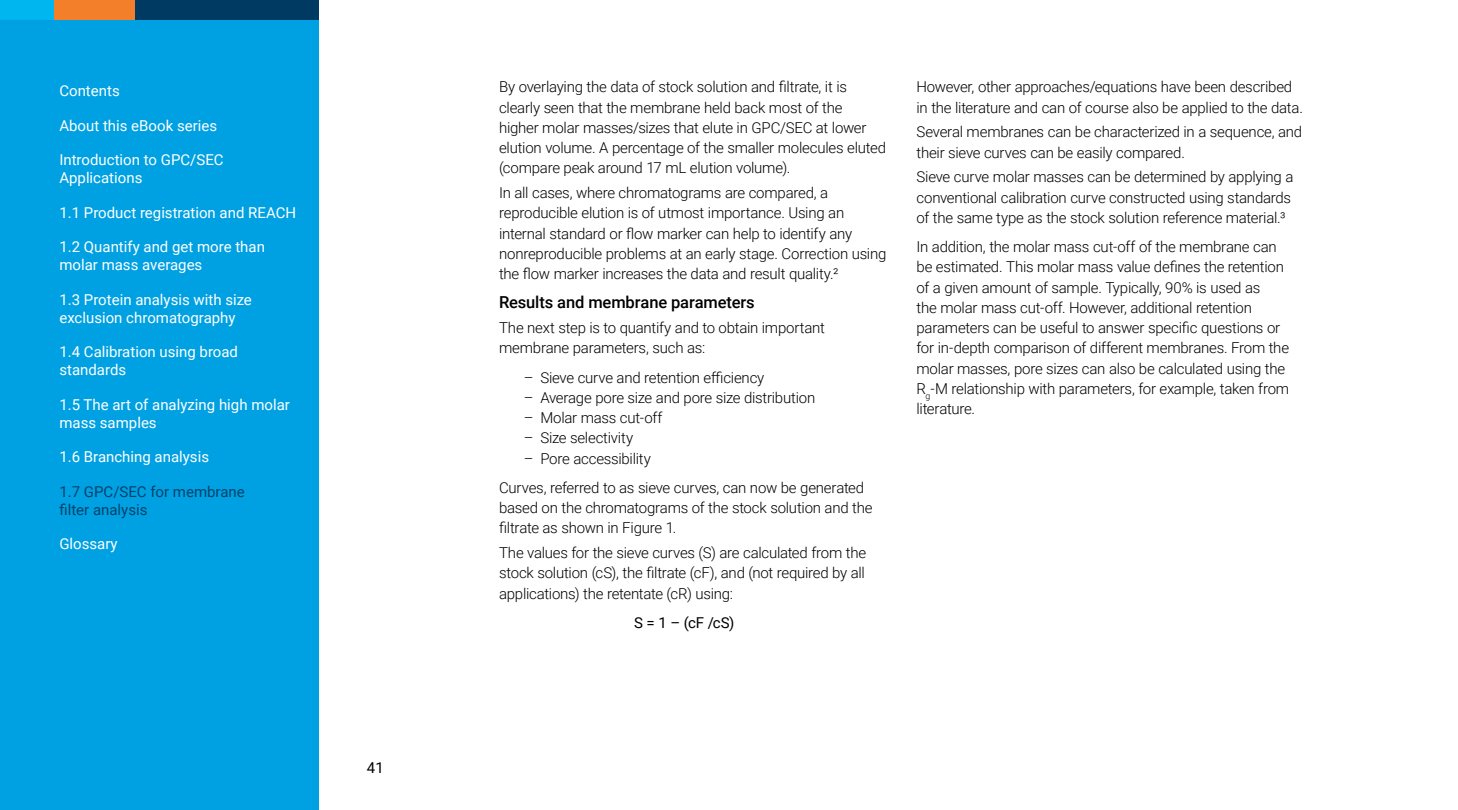
<style>
.page{position:relative;width:1458px;height:810px;background:#fff}
.page>*{position:absolute;margin:0;border:0;box-sizing:border-box;transform-origin:0 0}
.t1{font:500 16.5px "Roboto";letter-spacing:-.01em;color:#000}
.t2{font:300 15px/20.2px "Roboto";letter-spacing:-.015em;color:#000}
.Side_TOC{font:15px/18px "Roboto";color:#fff}
.Side_TOC-2{font:15px/18px "Roboto";color:#00426a}
.t3{font:15px "Roboto";color:#000}
</style>
<div class="page">
<div style="left:0;top:0;width:319px;height:810px;background:#00a1e3"></div>
<div style="left:0;top:0;width:54px;height:20px;background:#00b6ef"></div>
<div style="left:54px;top:0;width:81px;height:20px;background:#f47f2a"></div>
<div style="left:135px;top:0;width:184px;height:20px;background:#003a63"></div>
<p class="Side_TOC" style="left:59px;top:81px;width:62px">Contents</p>
<p class="Side_TOC" style="left:59px;top:116px;width:159px">About this eBook series</p>
<p class="Side_TOC" style="left:59px;top:150px;width:166px">Introduction to GPC/SEC<br>Applications</p>
<p class="Side_TOC" style="left:59px;top:203px;width:238px">1.1 Product registration and REACH</p>
<p class="Side_TOC" style="left:59px;top:237px;width:207px">1.2 Quantify and get more than molar mass averages</p>
<p class="Side_TOC" style="left:59px;top:290px;width:194px">1.3 Protein analysis with size exclusion chromatography</p>
<p class="Side_TOC" style="left:59px;top:342px;width:180px">1.4 Calibration using broad standards</p>
<p class="Side_TOC" style="left:59px;top:395px;width:232px">1.5 The art of analyzing high molar mass samples</p>
<p class="Side_TOC" style="left:59px;top:447px;width:151px">1.6 Branching analysis</p>
<p class="Side_TOC-2" style="left:59px;top:482px;width:187px">1.7 GPC/SEC for membrane filter analysis</p>
<p class="Side_TOC" style="left:59px;top:534px;width:60px">Glossary</p>
<p class="t3" style="left:367px;top:757px;width:18px">41</p>
<p class="t2" style="left:499px;top:76px;width:389px">By overlaying the data of stock solution and filtrate, it is clearly seen that the membrane held back most of the<br>higher molar masses/sizes that elute in GPC/SEC at lower elution volume. A percentage of the smaller molecules eluted (compare peak around 17 mL elution volume).</p>
<p class="t2" style="left:499px;top:182px;width:389px">In all cases, where chromatograms are compared, a reproducible elution is of utmost importance. Using an internal standard or flow marker can help to identify any nonreproducible problems at an early stage. Correction using the flow marker increases the data and result quality.²</p>
<p class="t1" style="left:499px;top:291px;width:257px">Results and membrane parameters</p>
<p class="t2" style="left:499px;top:317px;width:327px">The next step is to quantify and to obtain important membrane parameters, such as:</p>
<p class="t2" style="left:524px;top:366px;width:242px">– Sieve curve and retention efficiency</p>
<p class="t2" style="left:524px;top:387px;width:293px">– Average pore size and pore size distribution</p>
<p class="t2" style="left:524px;top:407px;width:140px">– Molar mass cut-off</p>
<p class="t2" style="left:524px;top:427px;width:111px">– Size selectivity</p>
<p class="t2" style="left:524px;top:447px;width:129px">– Pore accessibility</p>
<p class="t2" style="left:499px;top:477px;width:375px">Curves, referred to as sieve curves, can now be generated based on the chromatograms of the stock solution and the filtrate as shown in Figure 1.</p>
<p class="t2" style="left:499px;top:542px;width:369px;text-align:justify">The values for the sieve curves (S) are calculated from the stock solution (cS), the filtrate (cF), and (not required by all applications) the retentate (cR) using:</p>
<p class="t3" style="left:634px;top:612px;width:102px">S = 1 – (cF /cS)</p>
<p class="t2" style="left:917px;top:76px;width:388px">However, other approaches/equations have been described in the literature and can of course also be applied to the data.</p>
<p class="t2" style="left:917px;top:121px;width:387px">Several membranes can be characterized in a sequence, and their sieve curves can be easily compared.</p>
<p class="t2" style="left:917px;top:166px;width:378px">Sieve curve molar masses can be determined by applying a conventional calibration curve constructed using standards of the same type as the stock solution reference material.³</p>
<p class="t2" style="left:917px;top:236px;width:374px">In addition, the molar mass cut-off of the membrane can be estimated. This molar mass value defines the retention of a given amount of sample. Typically, 90% is used as<br>the molar mass cut-off. However, additional retention parameters can be useful to answer specific questions or for in-depth comparison of different membranes. From the molar masses, pore sizes can also be calculated using the R<sub>g</sub>-M relationship with parameters, for example, taken from literature.</p>
</div>
